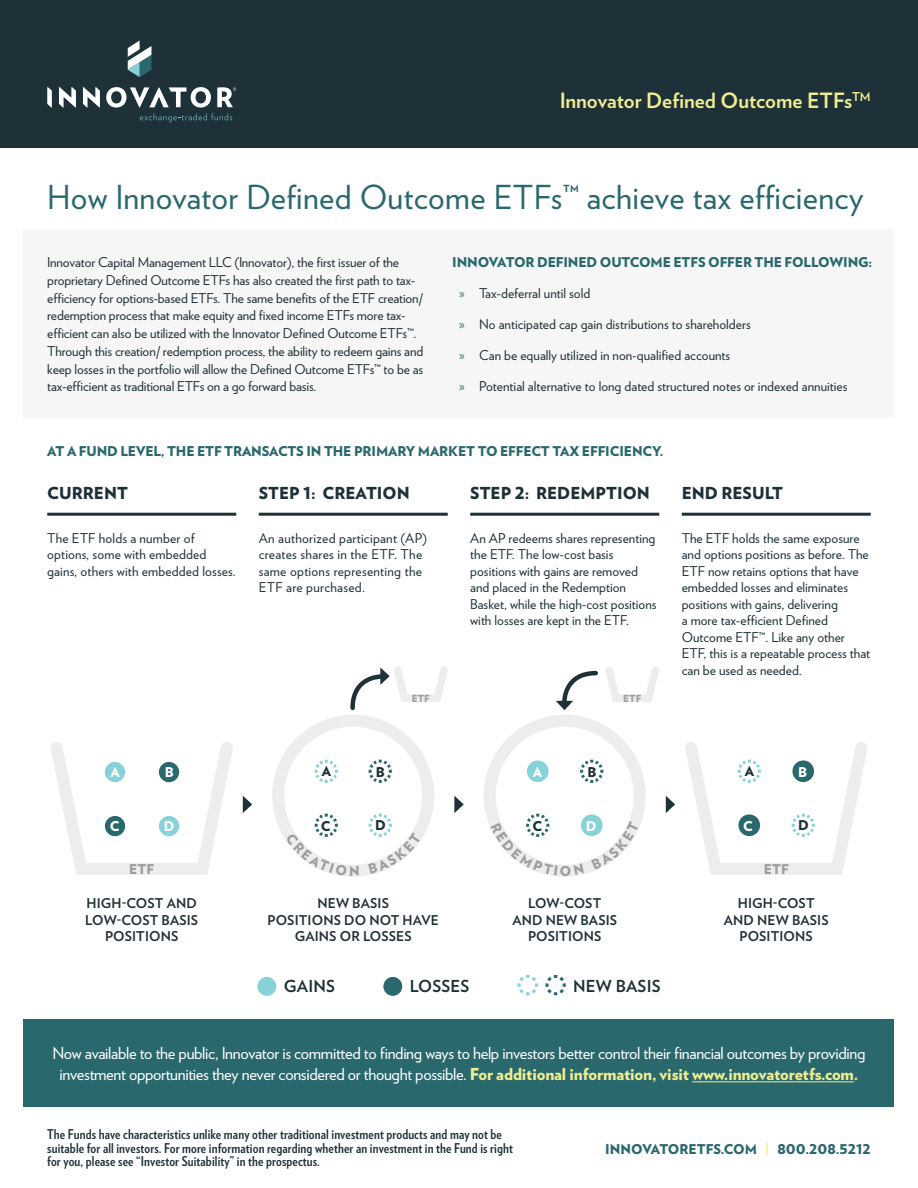
<style>
.page{position:relative;width:918px;height:1188px;background:#fff}
.page>*{position:absolute;margin:0;border:0;box-sizing:border-box;transform-origin:0 0}
.t1{font:33px "Verlag";letter-spacing:.01em;color:#29686d}
.t2{font:700 21px "Verlag";color:#f0ee91}
.t3{font:16.5px/21px "Verlag";letter-spacing:-.02em;color:#fff;text-align:center}
.t4{font:900 16.5px "Verlag";color:#1e3138}
.t5{font:700 16.5px "Verlag";letter-spacing:.01em;color:#1e3138}
.t6{font:13.5px/16.5px "Verlag";color:#1e3138}
.t7{font:700 13.5px/13.5px "Verlag Condensed";letter-spacing:.01em;color:#1e3138}
.t8{font:900 13.5px "Verlag";letter-spacing:-.01em;color:#29686d}
.t9{font:700 13.5px/16.5px "Verlag";letter-spacing:.01em;color:#1e3138;text-align:center}
.t10{font:13.5px/16.5px "Verlag";letter-spacing:.02em;color:#1e3138}
.t11{font:900 13.5px "Verlag";color:#fff}
.t12{font:900 13.5px "Verlag";color:#1e3138}
.t13{font:900 13.5px "Verlag";letter-spacing:.01em;color:#9d9d9c}
.t14{font:900 9.75px "Verlag";letter-spacing:.01em;color:#9d9d9c}
.s1{font-family:"Myriad Pro";color:#29686d}
.s2{font-weight:900;color:#f0ee91}
.s3{color:#f0ee91}
</style>
<div class="page">
<div style="left:24px;top:230px;width:870px;height:188px;background:#f6f6f6"></div>
<div style="left:0;top:0;width:918px;height:148px;background:#1e3138"></div>
<svg style="left:83px;top:87px;width:17px;height:21px"></svg>
<svg style="left:59px;top:87px;width:17px;height:21px"></svg>
<svg style="left:47px;top:87px;width:5px;height:21px"></svg>
<svg style="left:128px;top:40px;width:23px;height:37px"></svg>
<svg style="left:106px;top:87px;width:130px;height:35px"></svg>
<hr style="left:47px;top:513px;width:189px;height:3px;background:#1e3138">
<hr style="left:259px;top:513px;width:189px;height:3px;background:#1e3138">
<hr style="left:470px;top:513px;width:189px;height:3px;background:#1e3138">
<hr style="left:682px;top:513px;width:189px;height:3px;background:#1e3138">
<svg style="left:454px;top:796px;width:10px;height:17px"></svg>
<svg style="left:51px;top:742px;width:201px;height:133px"></svg>
<div style="left:105px;top:762px;width:20px;height:20px;background:#87d1d8;border-radius:50%"></div>
<div style="left:159px;top:816px;width:20px;height:20px;background:#87d1d8;border-radius:50%"></div>
<div style="left:159px;top:762px;width:20px;height:20px;background:#29686d;border-radius:50%"></div>
<div style="left:105px;top:816px;width:20px;height:20px;background:#29686d;border-radius:50%"></div>
<svg style="left:314px;top:759px;width:24px;height:24px"></svg>
<svg style="left:368px;top:759px;width:24px;height:24px"></svg>
<div style="left:527px;top:760px;width:22px;height:22px;background:#87d1d8;border-radius:50%"></div>
<div style="left:581px;top:814px;width:22px;height:22px;background:#87d1d8;border-radius:50%"></div>
<svg style="left:580px;top:759px;width:24px;height:24px"></svg>
<svg style="left:666px;top:742px;width:201px;height:133px"></svg>
<div style="left:257px;top:977px;width:19px;height:19px;background:#87d1d8;border-radius:50%"></div>
<div style="left:383px;top:977px;width:19px;height:19px;background:#29686d;border-radius:50%"></div>
<svg style="left:517px;top:975px;width:49px;height:21px"></svg>
<div style="left:272px;top:715px;width:162px;height:162px;border:12px solid #ededed;border-radius:50%"></div>
<svg style="left:350px;top:667px;width:98px;height:44px"></svg>
<div style="left:484px;top:715px;width:162px;height:162px;border:12px solid #ededed;border-radius:50%"></div>
<svg style="left:556px;top:667px;width:103px;height:43px"></svg>
<div style="left:24px;top:1019px;width:870px;height:88px;background:#29686d"></div>
<hr style="left:692px;top:1081px;width:162px;height:1px;background:#f0ee91">
<svg style="left:285px;top:812px;width:74px;height:64px"></svg>
<svg style="left:367px;top:812px;width:54px;height:62px"></svg>
<svg style="left:491px;top:812px;width:93px;height:64px"></svg>
<svg style="left:591px;top:822px;width:48px;height:48px"></svg>
<h2 class="t2" style="left:560px;top:84px;width:313px">Innovator Defined Outcome ETFs<sup>TM</sup></h2>
<h1 class="t1" style="left:47px;top:172px;width:818px">How Innovator Defined Outcome ETFs™ achieve tax efficiency</h1>
<p class="t6" style="left:47px;top:253px;width:378px;line-height:17.7px">Innovator Capital Management LLC (Innovator), the first issuer of the proprietary Defined Outcome ETFs has also created the first path to tax&shy;efficiency for options-based ETFs. The same benefits of the ETF creation/ redemption process that make equity and fixed income ETFs more tax&shy;efficient can also be utilized with the Innovator Defined Outcome ETFs™.<br>Through this creation/ redemption process, the ability to redeem gains and keep losses in the portfolio will allow the Defined Outcome ETFs™ to be as tax-efficient as traditional ETFs on a go forward basis.</p>
<p class="t8" style="left:452px;top:251px;width:421px">INNOVATOR DEFINED OUTCOME ETFS OFFER THE FOLLOWING:</p>
<p class="t6" style="left:459px;top:285px;width:133px"><span class="s1">»</span> Tax-deferral until sold</p>
<p class="t6" style="left:459px;top:316px;width:293px"><span class="s1">»</span> No anticipated cap gain distributions to shareholders</p>
<p class="t6" style="left:459px;top:347px;width:273px"><span class="s1">»</span> Can be equally utilized in non-qualified accounts</p>
<p class="t6" style="left:459px;top:378px;width:390px"><span class="s1">»</span> Potential alternative to long dated structured notes or indexed annuities</p>
<p class="t8" style="left:47px;top:440px;width:618px">AT A FUND LEVEL, THE ETF TRANSACTS IN THE PRIMARY MARKET TO EFFECT TAX EFFICIENCY.</p>
<p class="t4" style="left:47px;top:480px;width:82px">CURRENT</p>
<p class="t6" style="left:47px;top:529px;width:190px">The ETF holds a number of options, some with embedded gains, others with embedded losses.</p>
<p class="t4" style="left:259px;top:480px;width:152px">STEP 1: CREATION</p>
<p class="t10" style="left:259px;top:529px;width:170px">An authorized participant (AP) creates shares in the ETF. The same options representing the<br>ETF are purchased.</p>
<p class="t4" style="left:470px;top:480px;width:181px">STEP 2: REDEMPTION</p>
<p class="t6" style="left:470px;top:529px;width:188px">An AP redeems shares representing the ETF. The low-cost basis positions with gains are removed and placed in the Redemption<br>Basket, while the high-cost positions with losses are kept in the ETF.</p>
<p class="t14" style="left:412px;top:690px;width:20px">ETF</p>
<p class="t14" style="left:623px;top:690px;width:20px">ETF</p>
<p class="t4" style="left:682px;top:480px;width:103px">END RESULT</p>
<p class="t6" style="left:682px;top:529px;width:190px">The ETF holds the same exposure and options positions as before. The<br>ETF now retains options that have embedded losses and eliminates positions with gains, delivering<br>a more tax-efficient Defined<br>Outcome ETF™. Like any other<br>ETF, this is a repeatable process that can be used as needed.</p>
<p class="t11" style="left:111px;top:761px;width:11px">A</p>
<p class="t11" style="left:110px;top:815px;width:11px">C</p>
<p class="t11" style="left:165px;top:761px;width:11px">B</p>
<p class="t11" style="left:164px;top:815px;width:12px">D</p>
<p class="t12" style="left:322px;top:760px;width:11px">A</p>
<p class="t12" style="left:321px;top:815px;width:11px">C</p>
<p class="t12" style="left:376px;top:761px;width:11px">B</p>
<p class="t12" style="left:375px;top:814px;width:12px">D</p>
<p class="t11" style="left:533px;top:761px;width:11px">A</p>
<p class="t12" style="left:532px;top:815px;width:11px">C</p>
<p class="t12" style="left:588px;top:761px;width:11px">B</p>
<p class="t11" style="left:586px;top:815px;width:12px">D</p>
<p class="t12" style="left:745px;top:760px;width:11px">A</p>
<p class="t11" style="left:743px;top:815px;width:11px">C</p>
<p class="t11" style="left:798px;top:761px;width:11px">B</p>
<p class="t12" style="left:798px;top:814px;width:12px">D</p>
<p class="t13" style="left:129px;top:858px;width:27px">ETF</p>
<p class="t13" style="left:764px;top:858px;width:27px">ETF</p>
<p class="t9" style="left:512px;top:894px;width:106px">LOW-COST<br>AND NEW BASIS<br>POSITIONS</p>
<p class="t9" style="left:268px;top:894px;width:173px">NEW BASIS<br>POSITIONS DO NOT HAVE<br>GAINS OR LOSSES</p>
<p class="t9" style="left:724px;top:894px;width:106px">HIGH-COST<br>AND NEW BASIS<br>POSITIONS</p>
<p class="t5" style="left:284px;top:973px;width:53px">GAINS</p>
<p class="t5" style="left:410px;top:973px;width:61px">LOSSES</p>
<p class="t5" style="left:573px;top:973px;width:89px">NEW BASIS</p>
<p class="t9" style="left:85px;top:894px;width:114px">HIGH-COST AND<br>LOW-COST BASIS<br>POSITIONS</p>
<p class="t3" style="left:53px;top:1042px;width:815px">Now available to the public, Innovator is committed to finding ways to help investors better control their financial outcomes by providing investment opportunities they never considered or thought possible. <span class="s2">For additional information, visit www.innovatoretfs.com.</span></p>
<p class="t7" style="left:47px;top:1127px;width:467px">The Funds have characteristics unlike many other traditional investment products and may not be suitable for all investors. For more information regarding whether an investment in the Fund is right for you, please see “Investor Suitability” in the prospectus.</p>
<p class="t8" style="left:605px;top:1138px;width:267px">INNOVATORETFS.COM <span class="s3">|</span> 800.208.5212</p>
</div>
